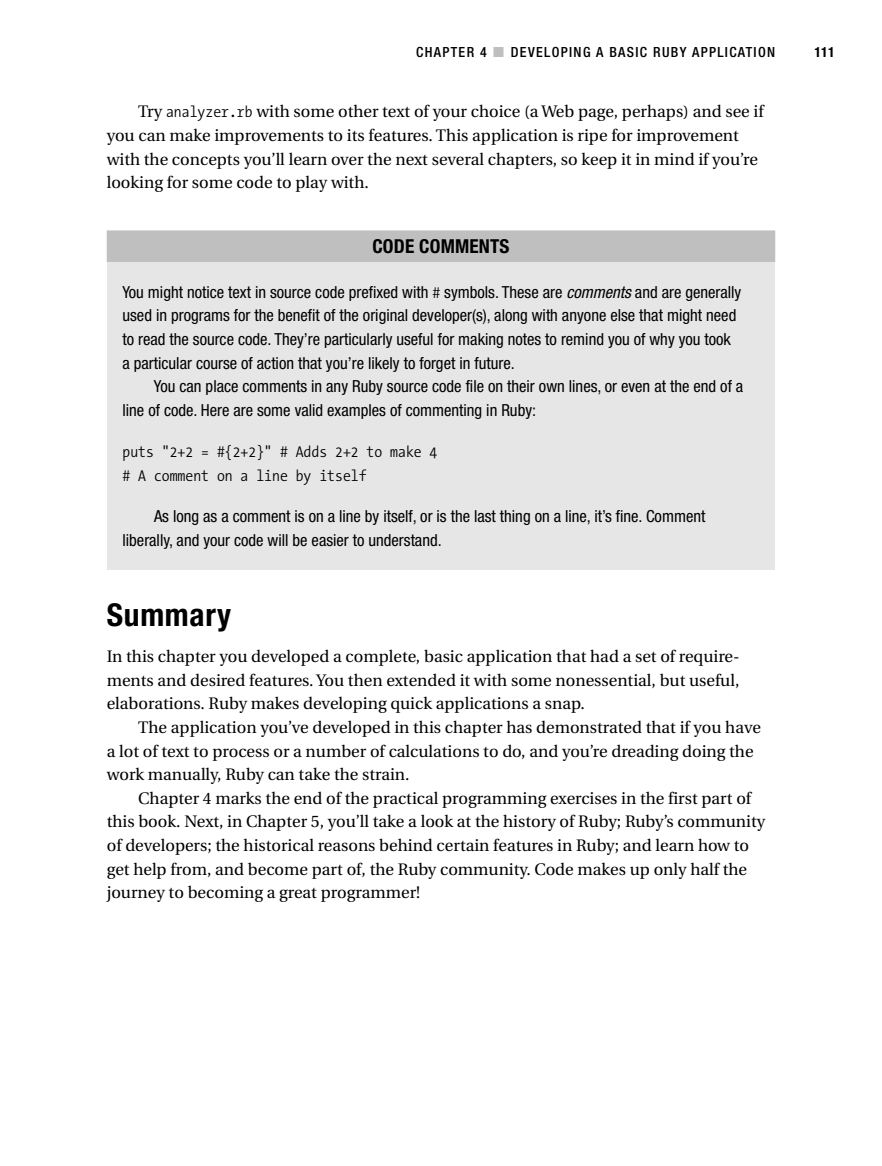
<style>
.page{position:relative;width:882px;height:1166px;background:#fff}
.page>*{position:absolute;margin:0;border:0;box-sizing:border-box;transform-origin:0 0}
.t1{font:700 condensed 31.5px "Helvetica Neue";letter-spacing:.025em;color:#000}
.t2{font:700 condensed 19.25px "Helvetica Neue";letter-spacing:.01em;color:#000}
.t3{font:16.62px/23.6px "Utopia";color:#000}
.t4{font:condensed 16.62px/23.6px "Helvetica Neue";color:#000}
.t5{font:300 15.75px/23.6px "The Sans Mono Condensed";color:#000}
.t6{font:500 condensed 14px "Helvetica Neue";letter-spacing:.095em;color:#000}
.t7{font:700 condensed 14px "Helvetica Neue";color:#000}
.s1{color:#bfbfbf}
.s2{font-family:"The Sans Mono Condensed";font-weight:300;font-size:15.75px}
.s3{font-family:"The Sans Mono Condensed";font-weight:300;font-stretch:normal;font-size:15.75px}
.s4{font-style:italic}
</style>
<div class="page">
<svg style="left:106px;top:230px;width:670px;height:340px;background:#e2e2e2"></svg>
<p class="t6" style="left:416px;top:47px;width:361px">CHAPTER 4 <span class="s1">■</span> DEVELOPING A BASIC RUBY APPLICATION</p>
<p class="t7" style="left:815px;top:47px;width:22px">111</p>
<p class="t3" style="left:107px;top:101px;width:659px;text-indent:31px">Try <span class="s2">analyzer.rb</span> with some other text of your choice (a Web page, perhaps) and see if you can make improvements to its features. This application is ripe for improvement with the concepts you’ll learn over the next several chapters, so keep it in mind if you’re looking for some code to play with.</p>
<p class="t2" style="left:372px;top:239px;width:139px">CODE COMMENTS</p>
<p class="t4" style="left:122px;top:281px;width:620px">You might notice text in source code prefixed with <span class="s3">#</span> symbols. These are <span class="s4">comments</span>and are generally used in programs for the benefit of the original developer(s), along with anyone else that might need to read the source code. They’re particularly useful for making notes to remind you of why you took a particular course of action that you’re likely to forget in future.</p>
<p class="t4" style="left:122px;top:376px;width:622px;text-indent:31px">You can place comments in any Ruby source code file on their own lines, or even at the end of a line of code. Here are some valid examples of commenting in Ruby:</p>
<p class="t5" style="left:122px;top:441px;width:316px">puts "2+2 = #{2+2}" # Adds 2+2 to make 4 # A comment on a line by itself</p>
<p class="t4" style="left:123px;top:505px;width:584px;text-indent:31px">As long as a comment is on a line by itself, or is the last thing on a line, it’s fine. Comment liberally, and your code will be easier to understand.</p>
<h1 class="t1" style="left:107px;top:603px;width:126px">Summary</h1>
<p class="t3" style="left:107px;top:646px;width:634px;text-align:justify">In this chapter you developed a complete, basic application that had a set of require&shy;ments and desired features. You then extended it with some nonessential, but useful, elaborations. Ruby makes developing quick applications a snap.</p>
<p class="t3" style="left:107px;top:717px;width:656px;text-indent:31px">The application you’ve developed in this chapter has demonstrated that if you have a lot of text to process or a number of calculations to do, and you’re dreading doing the work manually, Ruby can take the strain.</p>
<p class="t3" style="left:107px;top:787px;width:660px;text-indent:31px">Chapter 4 marks the end of the practical programming exercises in the first part of this book. Next, in Chapter 5, you’ll take a look at the history of Ruby; Ruby’s community of developers; the historical reasons behind certain features in Ruby; and learn how to get help from, and become part of, the Ruby community. Code makes up only half the journey to becoming a great programmer!</p>
</div>
